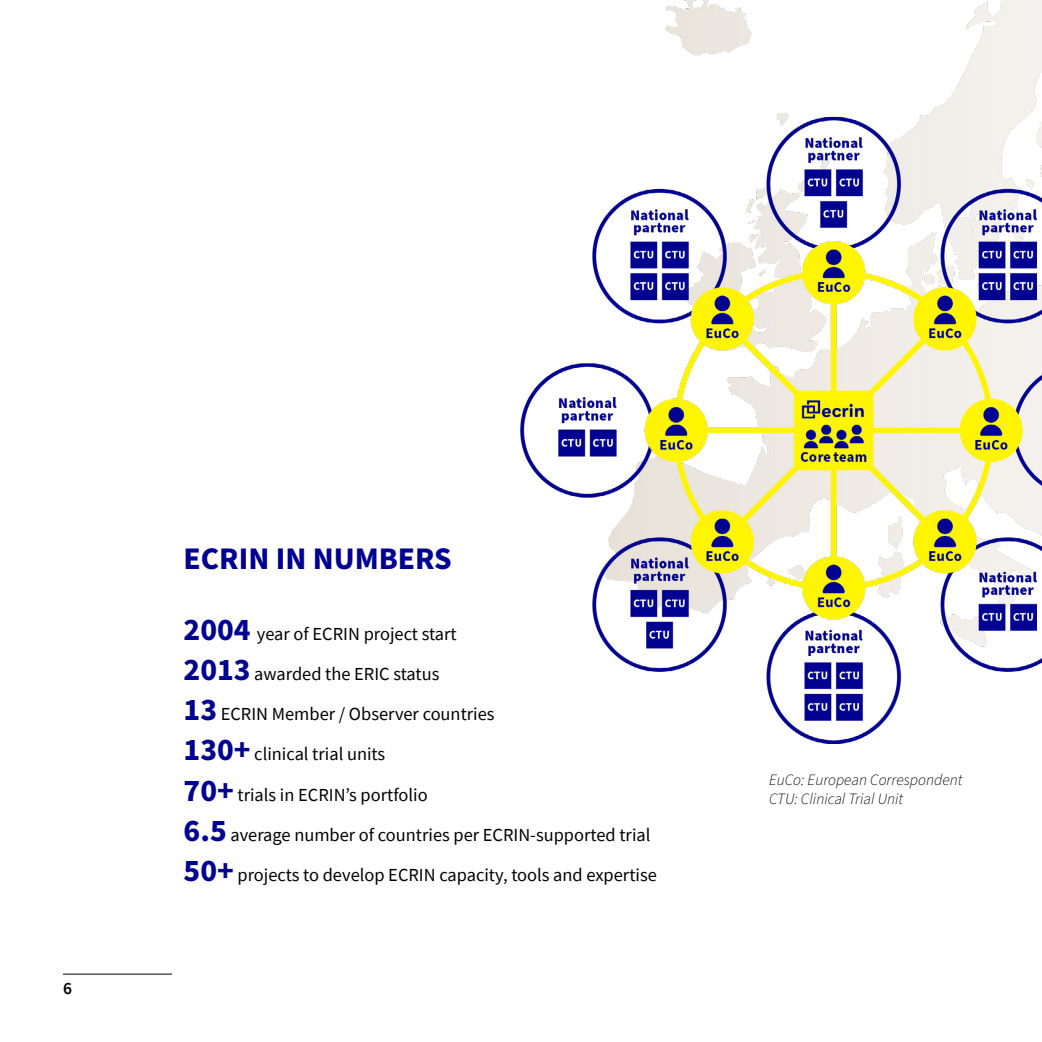
<style>
.page{position:relative;width:1042px;height:1042px;background:#fff}
.page>*{position:absolute;margin:0;border:0;box-sizing:border-box;transform-origin:0 0}
.t1{font:700 31.5px "Source Sans Pro";color:#000091}
.t2{font:18.38px/40.2px "Source Sans Pro";color:#000}
.t3{font:600 17.5px "Source Sans Pro";color:#000}
.t4{font:italic 300 15.75px/18.9px "Source Sans Pro";color:#000}
.s1{font-weight:700;font-size:31.5px;color:#000091}
</style>
<div class="page">
<hr style="left:63px;top:974px;width:109px;height:1px;background:#000">
<img style="left:520px;top:0;width:522px;height:743px">
<p class="t3" style="left:63px;top:976px;width:10px">6</p>
<h1 class="t1" style="left:184px;top:537px;width:270px">ECRIN IN NUMBERS</h1>
<p class="t2" style="left:184px;top:613px;width:475px"><span class="s1">2004</span> year of ECRIN project start<br><span class="s1">2013</span> awarded the ERIC status<br><span class="s1">13</span> ECRIN Member / Observer countries<br><span class="s1">130+</span> clinical trial units<br><span class="s1">70+</span> trials in ECRIN’s portfolio<br><span class="s1">6.5</span> average number of countries per ECRIN-supported trial <span class="s1">50+</span> projects to develop ECRIN capacity, tools and expertise</p>
<p class="t4" style="left:769px;top:771px;width:195px">EuCo: European Correspondent<br>CTU: Clinical Trial Unit</p>
</div>
